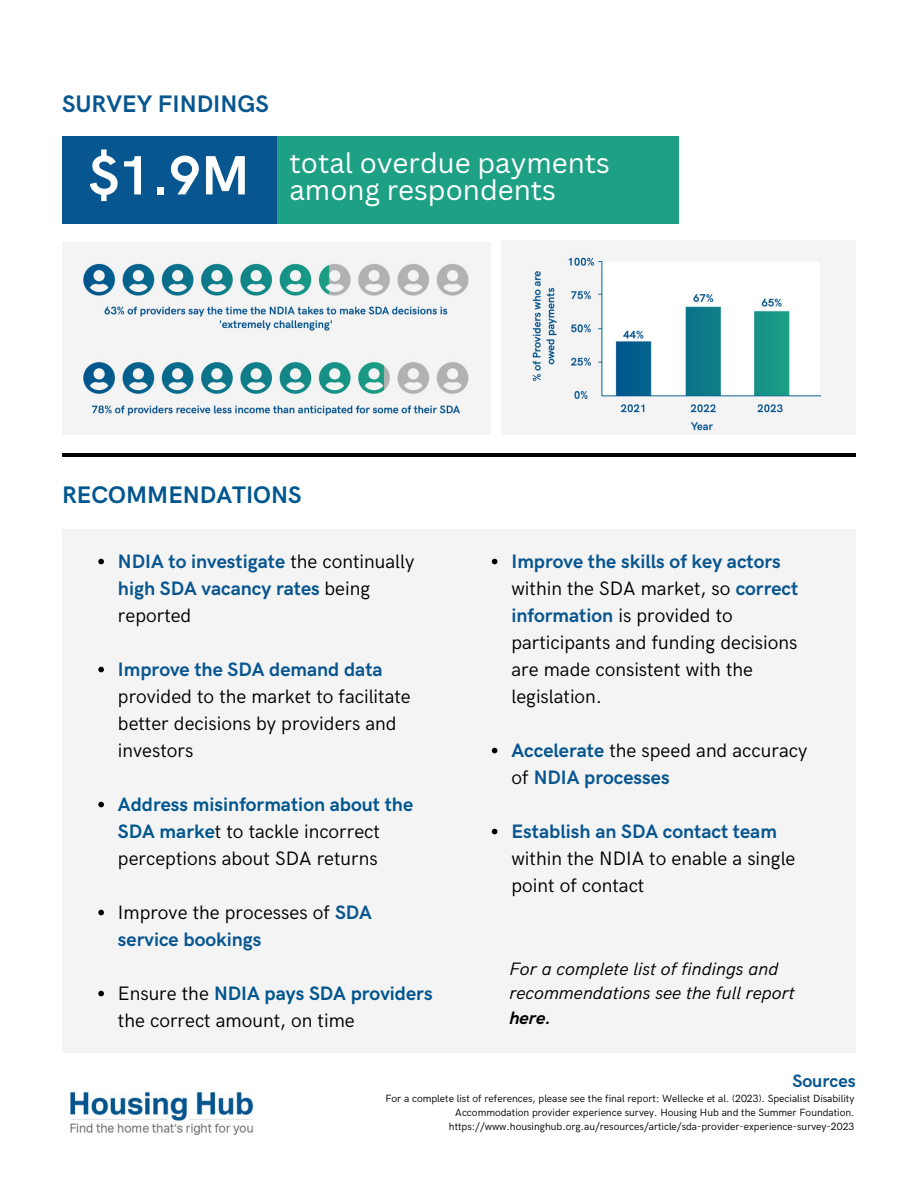
<style>
.page{position:relative;width:918px;height:1188px;background:#fff}
.page>*{position:absolute;margin:0;border:0;box-sizing:border-box;transform-origin:0 0}
.t1{font:700 55.5px "HK Grotesk";color:#fff}
.t2{font:27.75px "Canva Sans";color:#fff}
.t3{font:700 24px "HK Grotesk";color:#00568e}
.t4{font:700 24px "HK Grotesk";color:#085690}
.t5{font:19.5px/27px "HK Grotesk";color:#000}
.t6{font:700 19.5px/27px "HK Grotesk";color:#085690}
.t7{font:italic 18px/24.8px "HK Grotesk";color:#000}
.t8{font:700 18px "HK Grotesk";color:#085690}
.t9{font:10.5px "HK Grotesk";color:#000}
.s1{font-weight:400;color:#000}
.s2{font-weight:700;color:#085690}
.s3{font-weight:700;color:#00568e}
.s4{font-weight:700}
</style>
<div class="page">
<img style="left:70px;top:1091px;width:184px;height:44px">
<img style="left:62px;top:242px;width:429px;height:192px">
<img style="left:502px;top:241px;width:354px;height:193px">
<hr style="left:62px;top:453px;width:794px;height:3px;background:#000101">
<div style="left:276px;top:136px;width:403px;height:88px;background:#1da084"></div>
<div style="left:62px;top:529px;width:794px;height:524px;background:#f4f4f4"></div>
<div style="left:62px;top:136px;width:214px;height:88px;background:#085690"></div>
<svg style="left:98px;top:559px;width:6px;height:5px"></svg>
<svg style="left:98px;top:667px;width:6px;height:5px"></svg>
<svg style="left:98px;top:802px;width:6px;height:5px"></svg>
<svg style="left:98px;top:910px;width:6px;height:5px"></svg>
<svg style="left:98px;top:991px;width:6px;height:5px"></svg>
<svg style="left:492px;top:559px;width:5px;height:5px"></svg>
<svg style="left:492px;top:748px;width:5px;height:5px"></svg>
<svg style="left:492px;top:829px;width:5px;height:5px"></svg>
<p class="t4" style="left:62px;top:90px;width:208px">SURVEY FINDINGS</p>
<p class="t1" style="left:89px;top:144px;width:163px">$1.9M</p>
<p class="t2" style="left:290px;top:144px;width:322px">total overdue payments</p>
<p class="t2" style="left:290px;top:171px;width:268px">among respondents</p>
<p class="t3" style="left:62px;top:482px;width:241px">RECOMMENDATIONS</p>
<p class="t6" style="left:118px;top:548px;width:298px">NDIA to investigate <span class="s1">the continually </span>high SDA vacancy rates <span class="s1">being reported</span></p>
<p class="t5" style="left:118px;top:656px;width:294px"><span class="s2">Improve the SDA demand data </span>provided to the market to facilitate better decisions by providers and investors</p>
<p class="t5" style="left:118px;top:791px;width:297px"><span class="s3">Address misinformation about the<br>SDA marke</span>t to tackle incorrect perceptions about SDA returns</p>
<p class="t5" style="left:118px;top:899px;width:256px">Improve the processes of <span class="s2">SDA service bookings</span></p>
<p class="t5" style="left:118px;top:980px;width:316px">Ensure the <span class="s3">NDIA pays SDA providers </span>the correct amount, on time</p>
<p class="t5" style="left:511px;top:548px;width:288px"><span class="s2">Improve the skills of key actors </span>within the SDA market, so <span class="s2">correct information</span> is provided to participants and funding decisions are made consistent with the legislation.</p>
<p class="t6" style="left:511px;top:737px;width:297px">Accelerate <span class="s1">the speed and accuracy of</span> NDIA processes</p>
<p class="t5" style="left:511px;top:818px;width:286px"><span class="s2">Establish an SDA contact team </span>within the NDIA to enable a single point of contact</p>
<p class="t7" style="left:509px;top:957px;width:287px">For a complete list of findings and recommendations see the full report <span class="s4">here.</span></p>
<p class="t8" style="left:792px;top:1071px;width:65px">Sources</p>
<p class="t9" style="left:385px;top:1092px;width:471px">For a complete list of references, please see the final report: Wellecke et al. (2023). Specialist Disability</p>
<p class="t9" style="left:455px;top:1106px;width:401px">Accommodation provider experience survey. Housing Hub and the Summer Foundation.</p>
<p class="t9" style="left:449px;top:1120px;width:407px">https://www.housinghub.org.au/resources/article/sda-provider-experience-survey-2023</p>
</div>
